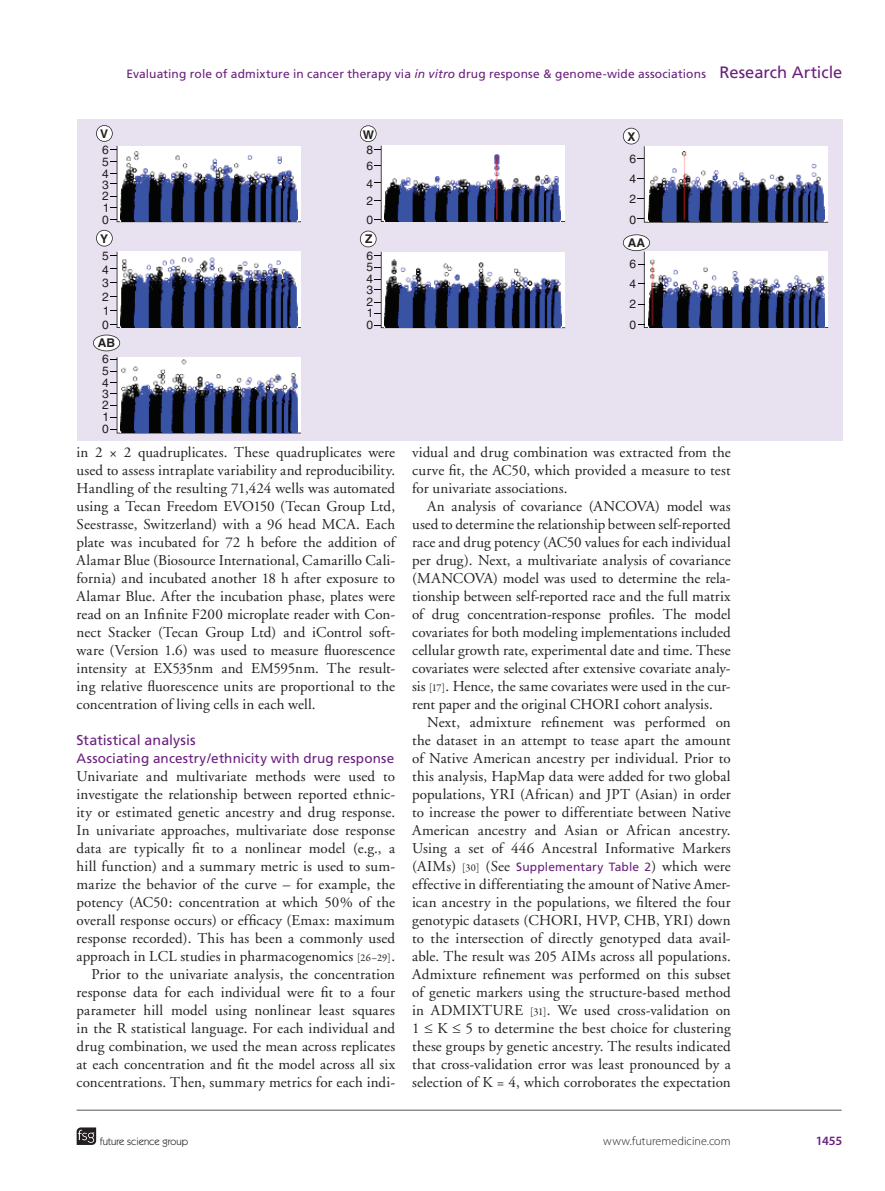
<style>
.page{position:relative;width:885px;height:1191px;background:#fff}
.page>*{position:absolute;margin:0;border:0;box-sizing:border-box;transform-origin:0 0}
.t1{font:15px/18px "Adobe Garamond";letter-spacing:.01em;color:#231f20;text-align:justify}
.t2{font:14.25px "Frutiger";letter-spacing:.005em;color:#6b1f7e}
.t3{font:13.5px "Frutiger";letter-spacing:.01em;color:#6b1f7e}
.t4{font:600 12.75px "Myriad Pro";color:#6b1f7e}
.t5{font:12px "Frutiger";letter-spacing:.01em;color:#6b1f7e}
.t6{font:12px/20.2px "Helvetica LT Std";color:#231f20;text-align:justify}
.t7{font:300 12px "Myriad Pro";letter-spacing:.005em;color:#231f20}
.t8{font:700 12px "Helvetica LT Std";color:#231f20}
.t9{font:10.5px "Itc Kabel";color:#231f20}
.s1{font-style:italic}
.s2{font-size:16.5px}
.s3{font-family:"Garamond Premr Pro";font-size:10.5px}
.s4{font-family:"Frutiger";font-size:12px;color:#6b1f7e}
</style>
<div class="page">
<svg style="left:77px;top:1127px;width:19px;height:18px"></svg>
<hr style="left:77px;top:1109px;width:764px;height:1px;background:#52555a">
<div style="left:77px;top:119px;width:765px;height:321px;background:#e8e2f0"></div>
<svg style="left:96px;top:230px;width:17px;height:16px"></svg>
<svg style="left:93px;top:335px;width:27px;height:16px"></svg>
<svg style="left:622px;top:128px;width:206px;height:94px"></svg>
<svg style="left:622px;top:234px;width:206px;height:94px"></svg>
<svg style="left:360px;top:231px;width:205px;height:97px"></svg>
<svg style="left:360px;top:125px;width:205px;height:97px"></svg>
<svg style="left:96px;top:125px;width:205px;height:97px"></svg>
<svg style="left:110px;top:357px;width:191px;height:76px;background:#7f869e"></svg>
<svg style="left:110px;top:252px;width:191px;height:76px;background:#6b738f"></svg>
<p class="t8" style="left:100px;top:127px;width:10px">V</p>
<p class="t5" style="left:126px;top:67px;width:717px">Evaluating role of admixture in cancer therapy via <span class="s1">in vitro</span> drug response &amp; genome-wide associations <span class="s2">Research Article</span></p>
<p class="t8" style="left:363px;top:127px;width:13px">W</p>
<p class="t8" style="left:627px;top:129px;width:10px">X</p>
<p class="t6" style="left:102px;top:140px;width:8px">6</p>
<p class="t6" style="left:102px;top:152px;width:8px">5</p>
<p class="t6" style="left:102px;top:163px;width:8px">4</p>
<p class="t6" style="left:102px;top:174px;width:8px">3</p>
<p class="t6" style="left:102px;top:186px;width:8px">2</p>
<p class="t6" style="left:103px;top:197px;width:8px">1</p>
<p class="t6" style="left:102px;top:210px;width:8px">0</p>
<p class="t6" style="left:366px;top:140px;width:8px">8</p>
<p class="t6" style="left:366px;top:174px;width:8px;line-height:18.3px">4<br>2<br>0</p>
<p class="t6" style="left:366px;top:156px;width:8px">6</p>
<p class="t8" style="left:100px;top:232px;width:10px">Y</p>
<p class="t8" style="left:365px;top:232px;width:9px">Z</p>
<p class="t6" style="left:102px;top:245px;width:8px">5</p>
<p class="t6" style="left:102px;top:259px;width:8px">4</p>
<p class="t6" style="left:102px;top:273px;width:8px">3</p>
<p class="t6" style="left:102px;top:286px;width:8px">2</p>
<p class="t6" style="left:103px;top:301px;width:8px">1</p>
<p class="t6" style="left:102px;top:314px;width:8px">0</p>
<p class="t8" style="left:98px;top:335px;width:19px">AB</p>
<p class="t6" style="left:102px;top:349px;width:8px">6</p>
<p class="t6" style="left:102px;top:361px;width:8px">5</p>
<p class="t6" style="left:102px;top:372px;width:8px">4</p>
<p class="t6" style="left:102px;top:383px;width:8px">3</p>
<p class="t6" style="left:102px;top:395px;width:8px">2</p>
<p class="t6" style="left:102px;top:407px;width:8px">1</p>
<p class="t6" style="left:102px;top:418px;width:8px">0</p>
<p class="t6" style="left:366px;top:245px;width:8px">6</p>
<p class="t6" style="left:366px;top:257px;width:8px">5</p>
<p class="t6" style="left:366px;top:269px;width:8px">4</p>
<p class="t6" style="left:366px;top:280px;width:8px">3</p>
<p class="t6" style="left:366px;top:291px;width:8px">2</p>
<p class="t6" style="left:367px;top:303px;width:8px">1</p>
<p class="t6" style="left:366px;top:315px;width:8px">0</p>
<p class="t1" style="left:77px;top:443px;width:320px">in 2 × 2 quadruplicates. These quadruplicates were used to assess intraplate variability and reproducibility.<br>Handling of the resulting 71,424 wells was automated using a Tecan Freedom EVO150 (Tecan Group Ltd, Seestrasse, Switzerland) with a 96 head MCA. Each plate was incubated for 72 h before the addition of Alamar Blue (Biosource International, Camarillo Cali&shy;fornia) and incubated another 18 h after exposure to Alamar Blue. After the incubation phase, plates were read on an Infinite F200 microplate reader with Con&shy;nect Stacker (Tecan Group Ltd) and iControl soft&shy;ware (Version 1.6) was used to measure fluorescence intensity at EX535nm and EM595nm. The result&shy;ing relative fluorescence units are proportional to the concentration of living cells in each well.</p>
<p class="t2" style="left:77px;top:731px;width:121px">Statistical analysis</p>
<p class="t3" style="left:77px;top:750px;width:319px">Associating ancestry/ethnicity with drug response</p>
<p class="t1" style="left:77px;top:767px;width:320px;text-align:right">Univariate and multivariate methods were used to investigate the relationship between reported ethnic&shy;ity or estimated genetic ancestry and drug response.<br>In univariate approaches, multivariate dose response data are typically fit to a nonlinear model (e.g., a hill function) and a summary metric is used to sum&shy;marize the behavior of the curve – for example, the potency (AC50: concentration at which 50% of the overall response occurs) or efficacy (Emax: maximum response recorded). This has been a commonly used approach in LCL studies in pharmacogenomics <span class="s3">[26–29]</span>.<br>Prior to the univariate analysis, the concentration response data for each individual were fit to a four parameter hill model using nonlinear least squares in the R statistical language. For each individual and drug combination, we used the mean across replicates at each concentration and fit the model across all six concentrations. Then, summary metrics for each indi-</p>
<p class="t6" style="left:629px;top:148px;width:8px">6<br>4<br>2<br>0</p>
<p class="t6" style="left:629px;top:254px;width:8px">6<br>4<br>2<br>0</p>
<p class="t8" style="left:628px;top:235px;width:19px">AA</p>
<p class="t1" style="left:412px;top:443px;width:320px">vidual and drug combination was extracted from the curve fit, the AC50, which provided a measure to test for univariate associations.</p>
<p class="t1" style="left:412px;top:497px;width:320px;text-indent:15px">An analysis of covariance (ANCOVA) model was used to determine the relationship between self-reported race and drug potency (AC50 values for each individual per drug). Next, a multivariate analysis of covariance (MANCOVA) model was used to determine the rela&shy;tionship between self-reported race and the full matrix of drug concentration-response profiles. The model covariates for both modeling implementations included cellular growth rate, experimental date and time. These covariates were selected after extensive covariate analy&shy;sis <span class="s3">[17]</span>. Hence, the same covariates were used in the cur&shy;rent paper and the original CHORI cohort analysis.</p>
<p class="t1" style="left:412px;top:713px;width:320px;text-indent:15px">Next, admixture refinement was performed on the dataset in an attempt to tease apart the amount of Native American ancestry per individual. Prior to this analysis, HapMap data were added for two global populations, YRI (African) and JPT (Asian) in order to increase the power to differentiate between Native American ancestry and Asian or African ancestry.<br>Using a set of 446 Ancestral Informative Markers (AIMs) <span class="s3">[30]</span> (See <span class="s4">Supplementary Table 2</span>) which were effective in differentiating the amount of Native Amer&shy;ican ancestry in the populations, we filtered the four genotypic datasets (CHORI, HVP, CHB, YRI) down to the intersection of directly genotyped data avail&shy;able. The result was 205 AIMs across all populations.<br>Admixture refinement was performed on this subset of genetic markers using the structure-based method in ADMIXTURE <span class="s3">[31]</span>. We used cross-validation on 1 ≤ K ≤ 5 to determine the best choice for clustering these groups by genetic ancestry. The results indicated that cross-validation error was least pronounced by a selection of K = 4, which corroborates the expectation</p>
<p class="t9" style="left:100px;top:1135px;width:90px">future science group</p>
<p class="t7" style="left:603px;top:1134px;width:129px">www.futuremedicine.com</p>
<p class="t4" style="left:815px;top:1132px;width:28px">1455</p>
</div>
